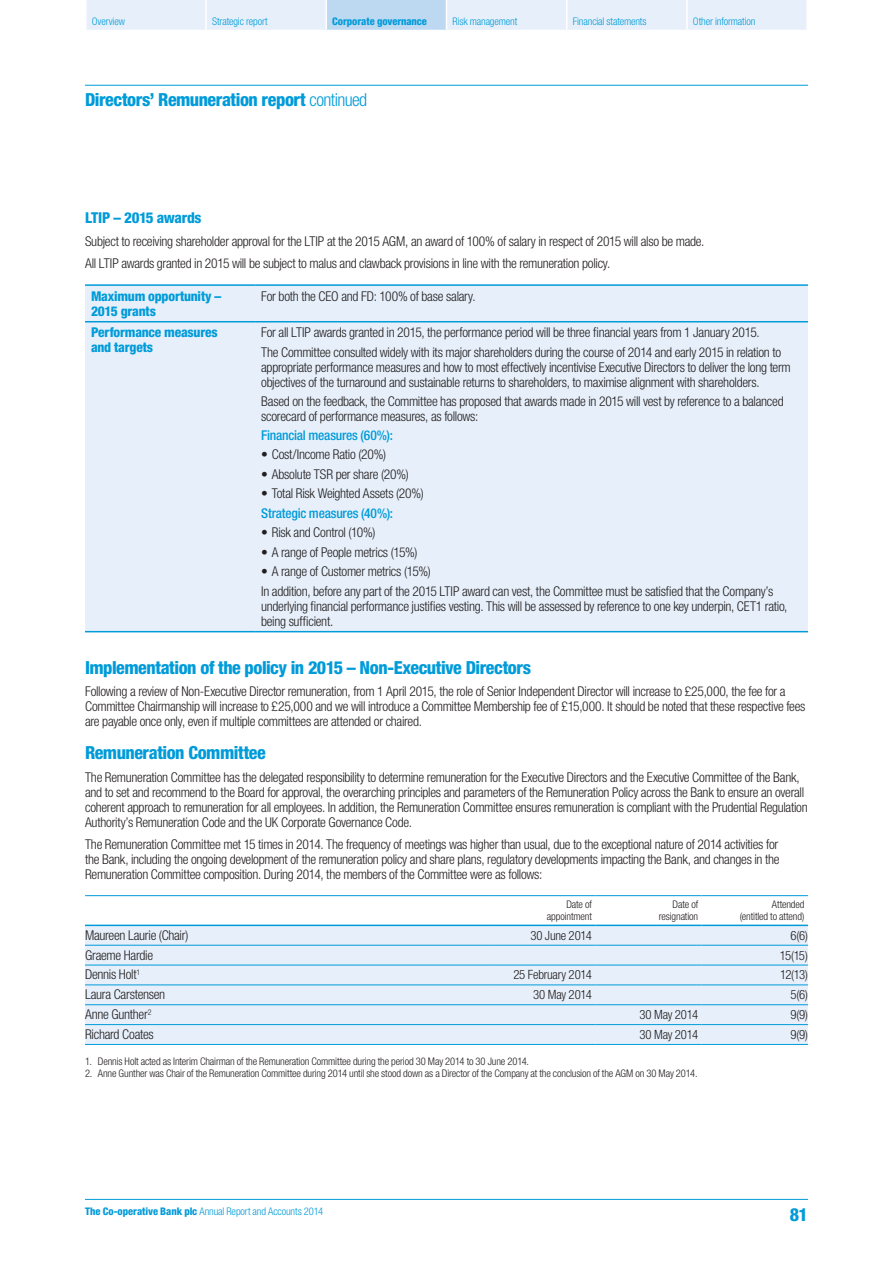
<style>
.page{position:relative;width:893px;height:1263px;background:#fff}
.page>*{position:absolute;margin:0;border:0;box-sizing:border-box;transform-origin:0 0}
.t1{font:800 condensed 18px "Helvetica Neue LT Std";letter-spacing:-.025em;color:#009bd9}
.t2{font:800 condensed 15px "Helvetica Neue LT Std";letter-spacing:-.025em;color:#009bd9}
.t3{font:300 condensed 13.5px/15px "Helvetica Neue LT Std";letter-spacing:-.02em;color:#231f20}
.t4{font:800 condensed 13.5px/15px "Helvetica Neue LT Std";letter-spacing:-.015em;color:#009bd9}
.t5{font:500 condensed 13.5px "Helvetica Neue LT Std";letter-spacing:-.015em;color:#009bd9}
.t6{font:300 condensed 12.75px "Helvetica Neue LT Std";letter-spacing:-.02em;color:#231f20}
.t7{font:300 condensed 10.5px/12px "Helvetica Neue LT Std";letter-spacing:-.015em;color:#231f20;text-align:right}
.t8{font:300 condensed 10.5px "Helvetica Neue LT Std";letter-spacing:-.01em;color:#009bd9}
.t9{font:800 condensed 10.5px "Helvetica Neue LT Std";letter-spacing:-.005em;color:#009bd9}
.s1{font-weight:300}
.s2{font-weight:800}
</style>
<div class="page">
<hr style="left:85px;top:1199px;width:723px;height:1px;background:#009bd9">
<hr style="left:85px;top:85px;width:723px;height:1px;background:#009bd9">
<div style="left:87px;top:0;width:719px;height:30px;background:#e7f0fa"></div>
<div style="left:326px;top:0;width:120px;height:31px;background:#bdd9f2"></div>
<hr style="left:205px;top:0;width:2px;height:30px;background:#fff">
<hr style="left:325px;top:0;width:2px;height:30px;background:#fff">
<hr style="left:446px;top:0;width:1px;height:30px;background:#fff">
<hr style="left:566px;top:0;width:1px;height:30px;background:#fff">
<hr style="left:686px;top:0;width:2px;height:30px;background:#fff">
<hr style="left:326px;top:30px;width:120px;height:1px;background:#fff">
<div style="left:85px;top:286px;width:723px;height:345px;background:#e7f0fa"></div>
<hr style="left:85px;top:284px;width:170px;height:2px;background:#009bd9">
<hr style="left:255px;top:284px;width:553px;height:2px;background:#009bd9">
<hr style="left:85px;top:321px;width:170px;height:1px;background:#009bd9">
<hr style="left:255px;top:321px;width:553px;height:1px;background:#009bd9">
<hr style="left:85px;top:631px;width:170px;height:1px;background:#009bd9">
<hr style="left:255px;top:631px;width:553px;height:1px;background:#009bd9">
<div style="left:85px;top:926px;width:723px;height:118px;background:#e7f0fa"></div>
<hr style="left:85px;top:945px;width:404px;height:1px;background:#009bd9">
<hr style="left:489px;top:945px;width:106px;height:1px;background:#009bd9">
<hr style="left:595px;top:945px;width:107px;height:1px;background:#009bd9">
<hr style="left:702px;top:945px;width:106px;height:1px;background:#009bd9">
<hr style="left:85px;top:965px;width:404px;height:1px;background:#009bd9">
<hr style="left:489px;top:965px;width:106px;height:1px;background:#009bd9">
<hr style="left:595px;top:965px;width:107px;height:1px;background:#009bd9">
<hr style="left:702px;top:965px;width:106px;height:1px;background:#009bd9">
<hr style="left:85px;top:985px;width:404px;height:1px;background:#009bd9">
<hr style="left:489px;top:985px;width:106px;height:1px;background:#009bd9">
<hr style="left:595px;top:985px;width:107px;height:1px;background:#009bd9">
<hr style="left:702px;top:985px;width:106px;height:1px;background:#009bd9">
<hr style="left:85px;top:1004px;width:404px;height:1px;background:#009bd9">
<hr style="left:489px;top:1004px;width:106px;height:1px;background:#009bd9">
<hr style="left:595px;top:1004px;width:107px;height:1px;background:#009bd9">
<hr style="left:702px;top:1004px;width:106px;height:1px;background:#009bd9">
<hr style="left:85px;top:1024px;width:404px;height:1px;background:#009bd9">
<hr style="left:489px;top:1024px;width:106px;height:1px;background:#009bd9">
<hr style="left:595px;top:1024px;width:107px;height:1px;background:#009bd9">
<hr style="left:702px;top:1024px;width:106px;height:1px;background:#009bd9">
<hr style="left:85px;top:1044px;width:404px;height:1px;background:#009bd9">
<hr style="left:489px;top:1044px;width:106px;height:1px;background:#009bd9">
<hr style="left:595px;top:1044px;width:107px;height:1px;background:#009bd9">
<hr style="left:702px;top:1044px;width:106px;height:1px;background:#009bd9">
<hr style="left:85px;top:895px;width:404px;height:1px;background:#009bd9">
<hr style="left:489px;top:895px;width:106px;height:1px;background:#009bd9">
<hr style="left:595px;top:895px;width:107px;height:1px;background:#009bd9">
<hr style="left:702px;top:895px;width:106px;height:1px;background:#009bd9">
<hr style="left:85px;top:924px;width:404px;height:2px;background:#009bd9">
<hr style="left:489px;top:924px;width:106px;height:2px;background:#009bd9">
<hr style="left:595px;top:924px;width:107px;height:2px;background:#009bd9">
<hr style="left:702px;top:924px;width:106px;height:2px;background:#009bd9">
<p class="t8" style="left:92px;top:15px;width:35px">Overview</p>
<p class="t8" style="left:212px;top:15px;width:57px">Strategic report</p>
<p class="t9" style="left:332px;top:14px;width:96px">Corporate governance</p>
<p class="t8" style="left:452px;top:15px;width:66px">Risk management</p>
<p class="t8" style="left:573px;top:15px;width:75px">Financial statements</p>
<p class="t8" style="left:693px;top:15px;width:64px">Other information</p>
<h1 class="t1" style="left:85px;top:89px;width:284px">Directors’ Remuneration report <span class="s1">continued</span></h1>
<p class="t2" style="left:85px;top:209px;width:118px">LTIP – 2015 awards</p>
<p class="t3" style="left:85px;top:230px;width:621px;line-height:22.5px">Subject to receiving shareholder approval for the LTIP at the 2015 AGM, an award of 100% of salary in respect of 2015 will also be made.<br>All LTIP awards granted in 2015 will be subject to malus and clawback provisions in line with the remuneration policy.</p>
<p class="t4" style="left:91px;top:288px;width:132px">Maximum opportunity –<br>2015 grants</p>
<p class="t3" style="left:261px;top:288px;width:216px">For both the CEO and FD: 100% of base salary.</p>
<p class="t4" style="left:91px;top:325px;width:128px">Performance measures and targets</p>
<p class="t3" style="left:261px;top:323px;width:521px;line-height:19.2px">For all LTIP awards granted in 2015, the performance period will be three financial years from 1 January 2015.<br>The Committee consulted widely with its major shareholders during the course of 2014 and early 2015 in relation to</p>
<p class="t3" style="left:261px;top:359px;width:531px">appropriate performance measures and how to most effectively incentivise Executive Directors to deliver the long term objectives of the turnaround and sustainable returns to shareholders, to maximise alignment with shareholders.</p>
<p class="t3" style="left:261px;top:393px;width:524px">Based on the feedback, the Committee has proposed that awards made in 2015 will vest by reference to a balanced scorecard of performance measures, as follows:</p>
<p class="t5" style="left:261px;top:427px;width:133px">Financial measures (60%):</p>
<p class="t3" style="left:261px;top:447px;width:127px">• Cost/Income Ratio (20%)</p>
<p class="t3" style="left:261px;top:466px;width:149px">• Absolute TSR per share (20%)</p>
<p class="t3" style="left:261px;top:486px;width:164px">• Total Risk Weighted Assets (20%)</p>
<p class="t5" style="left:261px;top:505px;width:134px">Strategic measures (40%):</p>
<p class="t3" style="left:261px;top:525px;width:116px">• Risk and Control (10%)</p>
<p class="t3" style="left:261px;top:544px;width:158px">• A range of People metrics (15%)</p>
<p class="t3" style="left:261px;top:561px;width:514px;line-height:19.5px">• A range of Customer metrics (15%)<br>In addition, before any part of the 2015 LTIP award can vest, the Committee must be satisfied that the Company’s</p>
<p class="t3" style="left:261px;top:598px;width:528px">underlying financial performance justifies vesting. This will be assessed by reference to one key underpin, CET1 ratio, being sufficient.</p>
<h1 class="t1" style="left:85px;top:656px;width:447px">Implementation of the policy in 2015 – Non-Executive Directors</h1>
<p class="t3" style="left:85px;top:684px;width:722px">Following a review of Non-Executive Director remuneration, from 1 April 2015, the role of Senior Independent Director will increase to £25,000, the fee for a<br>Committee Chairmanship will increase to £25,000 and we will introduce a Committee Membership fee of £15,000. It should be noted that these respective fees are payable once only, even if multiple committees are attended or chaired.</p>
<h1 class="t1" style="left:85px;top:742px;width:182px">Remuneration Committee</h1>
<p class="t3" style="left:85px;top:769px;width:724px">The Remuneration Committee has the delegated responsibility to determine remuneration for the Executive Directors and the Executive Committee of the Bank, and to set and recommend to the Board for approval, the overarching principles and parameters of the Remuneration Policy across the Bank to ensure an overall coherent approach to remuneration for all employees. In addition, the Remuneration Committee ensures remuneration is compliant with the Prudential Regulation Authority’s Remuneration Code and the UK Corporate Governance Code.</p>
<p class="t3" style="left:85px;top:837px;width:696px;text-align:justify">The Remuneration Committee met 15 times in 2014. The frequency of meetings was higher than usual, due to the exceptional nature of 2014 activities for the Bank, including the ongoing development of the remuneration policy and share plans, regulatory developments impacting the Bank, and changes in the Remuneration Committee composition. During 2014, the members of the Committee were as follows:</p>
<p class="t7" style="left:547px;top:898px;width:47px">Date of appointment</p>
<p class="t7" style="left:659px;top:898px;width:41px">Date of resignation</p>
<p class="t7" style="left:740px;top:898px;width:66px">Attended<br>(entitled to attend)</p>
<p class="t3" style="left:85px;top:927px;width:105px">Maureen Laurie (Chair)</p>
<p class="t6" style="left:530px;top:928px;width:63px">30 June 2014</p>
<p class="t6" style="left:790px;top:928px;width:19px">6(6)</p>
<p class="t3" style="left:85px;top:947px;width:70px">Graeme Hardie</p>
<p class="t6" style="left:780px;top:948px;width:30px">15(15)</p>
<p class="t3" style="left:85px;top:967px;width:57px">Dennis Holt<sup>1</sup></p>
<p class="t6" style="left:513px;top:967px;width:80px">25 February 2014</p>
<p class="t6" style="left:780px;top:967px;width:29px">12(13)</p>
<p class="t3" style="left:85px;top:987px;width:82px">Laura Carstensen</p>
<p class="t6" style="left:533px;top:987px;width:60px">30 May 2014</p>
<p class="t6" style="left:790px;top:987px;width:19px">5(6)</p>
<p class="t3" style="left:85px;top:1007px;width:68px">Anne Gunther<sup>2</sup></p>
<p class="t6" style="left:639px;top:1007px;width:60px">30 May 2014</p>
<p class="t6" style="left:790px;top:1007px;width:19px">9(9)</p>
<p class="t3" style="left:85px;top:1026px;width:70px">Richard Coates</p>
<p class="t6" style="left:639px;top:1027px;width:60px">30 May 2014</p>
<p class="t6" style="left:790px;top:1027px;width:19px">9(9)</p>
<p class="t7" style="left:85px;top:1055px;width:446px">1. Dennis Holt acted as Interim Chairman of the Remuneration Committee during the period 30 May 2014 to 30 June 2014.</p>
<p class="t7" style="left:85px;top:1067px;width:614px">2. Anne Gunther was Chair of the Remuneration Committee during 2014 until she stood down as a Director of the Company at the conclusion of the AGM on 30 May 2014.</p>
<p class="t8" style="left:85px;top:1205px;width:240px"><span class="s2">The Co-operative Bank plc</span> Annual Report and Accounts 2014</p>
<h1 class="t1" style="left:790px;top:1203px;width:19px">81</h1>
</div>
